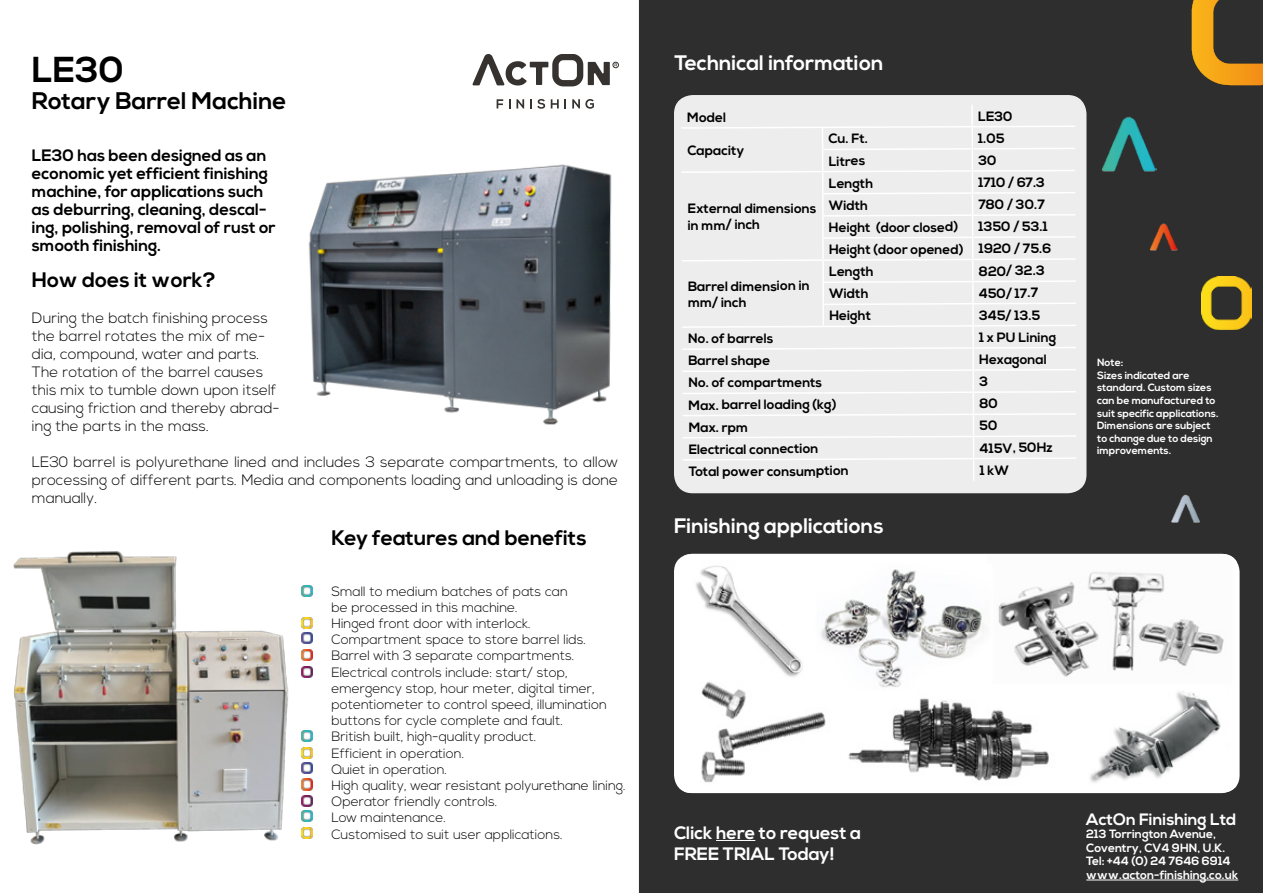
<style>
.page{position:relative;width:1263px;height:893px;background:#fff}
.page>*{position:absolute;margin:0;border:0;box-sizing:border-box;transform-origin:0 0}
.t1{font:700 36px "Nexa";color:#000}
.t2{font:700 24px "Nexa";color:#000}
.t3{font:700 21px "Nexa";color:#fff}
.t4{font:700 21px "Nexa";color:#000}
.t5{font:700 18px/21.6px "Nexa";color:#fff}
.t6{font:700 16.5px/18px "Nexa";color:#000}
.t7{font:700 16.5px "Nexa";color:#fff}
.t8{font:300 15px/18px "Nexa";color:#000}
.t9{font:300 13.5px/16.2px "Nexa";color:#000}
.t10{font:700 13.5px/16.4px "Nexa";letter-spacing:-.005em;color:#000}
.t11{font:700 12px/13.5px "Nexa";color:#fff}
.t12{font:700 10.5px/12.6px "Nexa";color:#fff}
</style>
<div class="page">
<div style="left:639px;top:0;width:624px;height:893px;background:#2e2e2e"></div>
<svg style="left:497px;top:99px;width:6px;height:9px"></svg>
<svg style="left:516px;top:99px;width:8px;height:10px"></svg>
<svg style="left:530px;top:99px;width:15px;height:10px"></svg>
<svg style="left:551px;top:99px;width:8px;height:10px"></svg>
<svg style="left:572px;top:99px;width:22px;height:10px"></svg>
<svg style="left:472px;top:54px;width:147px;height:32px"></svg>
<div style="left:675px;top:96px;width:411px;height:396px;background:#ededed;border-radius:18px"></div>
<div style="left:674px;top:95px;width:412px;height:398px;border:2px solid #ededed;border-radius:18px"></div>
<hr style="left:1086px;top:880px;width:152px;height:1px;background:#fff">
<hr style="left:971px;top:105px;width:2px;height:21px;background:#fff">
<hr style="left:972px;top:126px;width:103px;height:1px;background:#fff">
<hr style="left:972px;top:148px;width:103px;height:2px;background:#fff">
<hr style="left:972px;top:170px;width:103px;height:2px;background:#fff">
<hr style="left:972px;top:192px;width:103px;height:2px;background:#fff">
<hr style="left:972px;top:214px;width:103px;height:2px;background:#fff">
<hr style="left:973px;top:236px;width:102px;height:2px;background:#fff">
<svg style="left:682px;top:126px;width:291px;height:135px"></svg>
<hr style="left:822px;top:261px;width:2px;height:20px;background:#fff">
<hr style="left:973px;top:258px;width:102px;height:2px;background:#fff">
<hr style="left:972px;top:260px;width:2px;height:21px;background:#fff">
<svg style="left:823px;top:281px;width:150px;height:2px"></svg>
<hr style="left:822px;top:283px;width:2px;height:21px;background:#fff">
<hr style="left:973px;top:280px;width:103px;height:2px;background:#fff">
<hr style="left:972px;top:282px;width:2px;height:21px;background:#fff">
<svg style="left:822px;top:303px;width:151px;height:2px"></svg>
<hr style="left:822px;top:305px;width:2px;height:21px;background:#fff">
<hr style="left:973px;top:302px;width:103px;height:2px;background:#fff">
<hr style="left:972px;top:304px;width:2px;height:21px;background:#fff">
<svg style="left:682px;top:324px;width:291px;height:4px"></svg>
<hr style="left:973px;top:325px;width:103px;height:2px;background:#fff">
<hr style="left:972px;top:327px;width:2px;height:20px;background:#fff">
<svg style="left:682px;top:347px;width:291px;height:3px"></svg>
<hr style="left:973px;top:347px;width:103px;height:2px;background:#fff">
<hr style="left:972px;top:349px;width:2px;height:20px;background:#fff">
<svg style="left:683px;top:369px;width:290px;height:3px"></svg>
<hr style="left:973px;top:369px;width:103px;height:2px;background:#fff">
<hr style="left:972px;top:371px;width:2px;height:20px;background:#fff">
<svg style="left:683px;top:392px;width:290px;height:2px"></svg>
<hr style="left:973px;top:391px;width:103px;height:2px;background:#fff">
<hr style="left:972px;top:393px;width:2px;height:21px;background:#fff">
<hr style="left:973px;top:413px;width:103px;height:2px;background:#fff">
<hr style="left:973px;top:435px;width:103px;height:2px;background:#fff">
<hr style="left:974px;top:457px;width:102px;height:2px;background:#fff">
<svg style="left:683px;top:414px;width:292px;height:67px"></svg>
<hr style="left:716px;top:840px;width:39px;height:1px;background:#fff">
<div style="left:674px;top:554px;width:565px;height:239px;background:#fff;border-radius:18px"></div>
<img style="left:684px;top:554px;width:552px;height:239px">
<img style="left:308px;top:164px;width:304px;height:261px">
<img style="left:1191px;top:0;width:72px;height:86px">
<img style="left:1100px;top:112px;width:57px;height:59px">
<img style="left:1150px;top:221px;width:28px;height:30px">
<img style="left:1201px;top:276px;width:51px;height:54px">
<img style="left:1171px;top:493px;width:29px;height:30px">
<img style="left:13px;top:551px;width:300px;height:294px">
<h1 class="t1" style="left:32px;top:48px;width:94px">LE30</h1>
<h2 class="t2" style="left:32px;top:87px;width:256px">Rotary Barrel Machine</h2>
<p class="t6" style="left:32px;top:147px;width:245px">LE30 has been designed as an economic yet efficient finishing machine, for applications such as deburring, cleaning, descal&shy;ing, polishing, removal of rust or smooth finishing.</p>
<h3 class="t4" style="left:32px;top:268px;width:185px">How does it work?</h3>
<p class="t8" style="left:32px;top:310px;width:249px">During the batch finishing process the barrel rotates the mix of me&shy;dia, compound, water and parts.<br>The rotation of the barrel causes this mix to tumble down upon itself causing friction and thereby abrad&shy;ing the parts in the mass.</p>
<p class="t8" style="left:32px;top:453px;width:588px;text-align:justify">LE30 barrel is polyurethane lined and includes 3 separate compartments, to allow processing of different parts. Media and components loading and unloading is done manually.</p>
<h3 class="t4" style="left:331px;top:526px;width:257px">Key features and benefits</h3>
<p class="t9" style="left:331px;top:583px;width:296px">Small to medium batches of pats can<br>be processed in this machine.<br>Hinged front door with interlock.<br>Compartment space to store barrel lids.<br>Barrel with 3 separate compartments.<br>Electrical controls include: start/ stop, emergency stop, hour meter, digital timer, potentiometer to control speed, illumination buttons for cycle complete and fault.<br>British built, high-quality product.<br>Efficient in operation.<br>Quiet in operation.<br>High quality, wear resistant polyurethane lining.<br>Operator friendly controls.<br>Low maintenance.<br>Customised to suit user applications.</p>
<h3 class="t3" style="left:675px;top:51px;width:210px">Technical information</h3>
<p class="t10" style="left:687px;top:110px;width:40px">Model</p>
<p class="t10" style="left:978px;top:108px;width:36px">LE30</p>
<p class="t10" style="left:687px;top:143px;width:58px">Capacity</p>
<p class="t10" style="left:828px;top:131px;width:41px">Cu. Ft.</p>
<p class="t10" style="left:978px;top:130px;width:28px">1.05</p>
<p class="t10" style="left:829px;top:153px;width:38px">Litres</p>
<p class="t10" style="left:978px;top:153px;width:20px">30</p>
<p class="t10" style="left:688px;top:201px;width:130px">External dimensions in mm/ inch</p>
<p class="t10" style="left:688px;top:278px;width:123px">Barrel dimension in mm/ inch</p>
<p class="t10" style="left:829px;top:175px;width:46px">Length</p>
<p class="t10" style="left:978px;top:175px;width:68px">1710 / 67.3</p>
<p class="t10" style="left:829px;top:197px;width:41px">Width</p>
<p class="t10" style="left:978px;top:197px;width:68px">780 / 30.7</p>
<p class="t10" style="left:829px;top:219px;width:131px">Height (door closed)</p>
<p class="t10" style="left:829px;top:216px;width:224px;line-height:22.5px;text-align:right">1350 / 53.1<br>Height (door opened) 1920 / 75.6</p>
<p class="t10" style="left:829px;top:264px;width:46px">Length</p>
<p class="t10" style="left:979px;top:263px;width:68px">820/ 32.3</p>
<p class="t10" style="left:829px;top:286px;width:41px">Width</p>
<p class="t10" style="left:979px;top:285px;width:61px">450/ 17.7</p>
<p class="t10" style="left:829px;top:308px;width:43px">Height</p>
<p class="t10" style="left:979px;top:307px;width:63px">345/ 13.5</p>
<p class="t10" style="left:688px;top:331px;width:87px">No. of barrels</p>
<p class="t10" style="left:979px;top:329px;width:79px">1 x PU Lining</p>
<p class="t10" style="left:688px;top:353px;width:83px">Barrel shape</p>
<p class="t10" style="left:979px;top:352px;width:69px">Hexagonal</p>
<p class="t10" style="left:688px;top:375px;width:135px">No. of compartments</p>
<p class="t10" style="left:979px;top:374px;width:10px">3</p>
<p class="t10" style="left:688px;top:397px;width:149px">Max. barrel loading (kg)</p>
<p class="t10" style="left:979px;top:396px;width:20px">80</p>
<p class="t10" style="left:689px;top:419px;width:61px">Max. rpm</p>
<p class="t10" style="left:979px;top:418px;width:19px">50</p>
<p class="t10" style="left:689px;top:441px;width:131px">Electrical connection</p>
<p class="t10" style="left:979px;top:440px;width:75px">415V, 50Hz</p>
<p class="t10" style="left:689px;top:463px;width:162px">Total power consumption</p>
<p class="t10" style="left:980px;top:462px;width:31px">1 kW</p>
<h3 class="t3" style="left:674px;top:514px;width:211px">Finishing applications</h3>
<p class="t12" style="left:1097px;top:357px;width:123px">Note:<br>Sizes indicated are standard. Custom sizes can be manufactured to suit specific applications.<br>Dimensions are subject to change due to design improvements.</p>
<h3 class="t5" style="left:674px;top:822px;width:189px">Click here to request a<br>FREE TRIAL Today!</h3>
<p class="t7" style="left:1086px;top:810px;width:152px">ActOn Finishing Ltd</p>
<p class="t11" style="left:1086px;top:828px;width:153px">213 Torrington Avenue,<br>Coventry, CV4 9HN, U.K.<br>Tel: +44 (0) 24 7646 6914 www.acton-finishing.co.uk</p>
</div>
